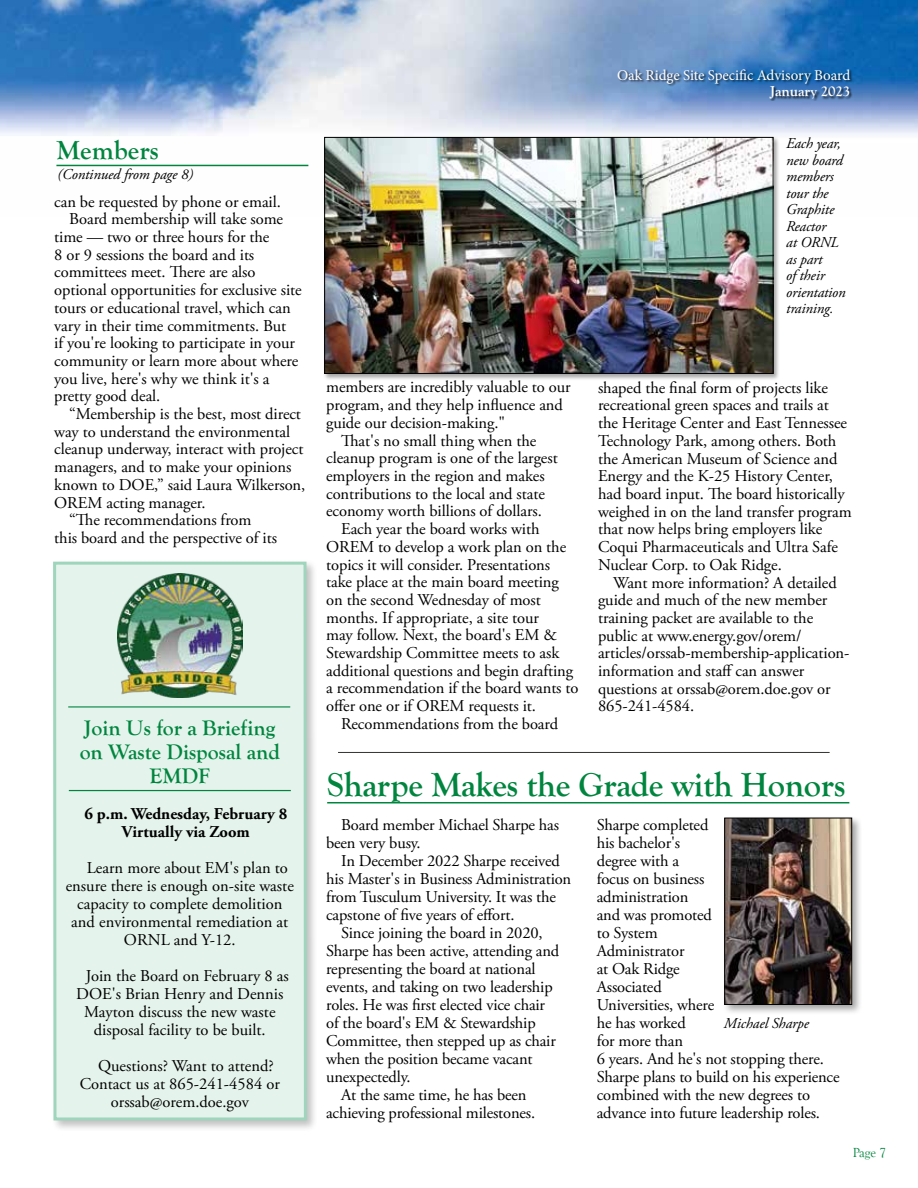
<style>
.page{position:relative;width:918px;height:1188px;background:#fff}
.page>*{position:absolute;margin:0;border:0;box-sizing:border-box;transform-origin:0 0}
.t1{font:700 34.5px "Goudy Old Style T";letter-spacing:-.01em;color:#00853f}
.t2{font:700 27px "Goudy Old Style T";color:#00853f}
.t3{font:700 21.75px/24.3px "Goudy Old Style T";color:#00853f;text-align:center}
.t4{font:16.5px/18px "Adobe Garamond Pro";letter-spacing:-.005em;color:#000}
.t5{font:700 16.5px/18px "Adobe Garamond Pro";color:#000;text-align:center}
.t6{font:italic 15px/16.5px "Adobe Garamond Pro";letter-spacing:-.01em;color:#000}
.t7{font:15px "Minion Pro";letter-spacing:-.005em;color:#fff}
.t8{font:700 15px "Goudy Old Style T";letter-spacing:-.005em;color:#fff}
.t9{font:13.5px "Goudy Old Style T";color:#00853f}
</style>
<div class="page">
<img style="left:0;top:0;width:918px;height:167px">
<div style="left:618px;top:68px;width:236px;height:33px;background:#000;opacity:.75"></div>
<hr style="left:56px;top:165px;width:252px;height:1px;background:#00853f">
<div style="left:323px;top:136px;width:457px;height:244px;background:#000;opacity:.36"></div>
<img style="left:326px;top:139px;width:445px;height:233px">
<div style="left:324px;top:137px;width:449px;height:237px;border:1px solid #000"></div>
<hr style="left:338px;top:752px;width:492px;height:1px;background:#323230">
<hr style="left:327px;top:802px;width:522px;height:1px;background:#00853f">
<div style="left:722px;top:816px;width:141px;height:200px;background:#000;opacity:.36"></div>
<img style="left:726px;top:820px;width:124px;height:183px">
<div style="left:724px;top:818px;width:128px;height:187px;border:1px solid #000"></div>
<div style="left:51px;top:559px;width:268px;height:573px;background:#000;opacity:.25"></div>
<div style="left:55px;top:563px;width:250px;height:556px;background:#e4f3eb"></div>
<hr style="left:69px;top:790px;width:222px;height:1px;background:#00853f">
<div style="left:53px;top:562px;width:254px;height:558px;border:3px solid #9fd5bc"></div>
<img style="left:118px;top:573px;width:124px;height:125px">
<hr style="left:68px;top:706px;width:222px;height:2px;background:#048543">
<h2 class="t2" style="left:56px;top:135px;width:104px">Members</h2>
<p class="t6" style="left:57px;top:166px;width:137px">(Continued from page 8)</p>
<p class="t4" style="left:54px;top:193px;width:228px">can be requested by phone or email.</p>
<p class="t4" style="left:69px;top:211px;width:215px">Board membership will take some</p>
<p class="t4" style="left:54px;top:228px;width:217px">time — two or three hours for the</p>
<p class="t4" style="left:54px;top:246px;width:202px">8 or 9 sessions the board and its</p>
<p class="t4" style="left:54px;top:264px;width:203px">committees meet. There are also</p>
<p class="t4" style="left:54px;top:281px;width:249px">optional opportunities for exclusive site</p>
<p class="t4" style="left:54px;top:299px;width:238px">tours or educational travel, which can</p>
<p class="t4" style="left:54px;top:317px;width:233px">vary in their time commitments. But</p>
<p class="t4" style="left:54px;top:335px;width:242px">if you're looking to participate in your</p>
<p class="t4" style="left:54px;top:352px;width:246px">community or learn more about where</p>
<p class="t4" style="left:54px;top:370px;width:217px">you live, here's why we think it's a</p>
<p class="t4" style="left:54px;top:388px;width:108px">pretty good deal.</p>
<p class="t4" style="left:69px;top:405px;width:233px">“Membership is the best, most direct</p>
<p class="t4" style="left:54px;top:423px;width:237px">way to understand the environmental</p>
<p class="t4" style="left:54px;top:441px;width:251px">cleanup underway, interact with project</p>
<p class="t4" style="left:54px;top:459px;width:239px">managers, and to make your opinions</p>
<p class="t4" style="left:54px;top:476px;width:253px">known to DOE,” said Laura Wilkerson,</p>
<p class="t4" style="left:54px;top:494px;width:153px">OREM acting manager.</p>
<p class="t4" style="left:69px;top:512px;width:184px">“The recommendations from</p>
<p class="t4" style="left:54px;top:529px;width:224px">this board and the perspective of its</p>
<h3 class="t3" style="left:80px;top:716px;width:202px">Join Us for a Briefing on Waste Disposal and<br>EMDF</h3>
<p class="t5" style="left:84px;top:805px;width:204px">6 p.m. Wednesday, February 8<br>Virtually via Zoom</p>
<p class="t4" style="left:87px;top:860px;width:203px">Learn more about EM's plan to</p>
<p class="t4" style="left:66px;top:878px;width:230px">ensure there is enough on-site waste</p>
<p class="t4" style="left:77px;top:896px;width:207px">capacity to complete demolition</p>
<p class="t4" style="left:71px;top:914px;width:219px">and environmental remediation at</p>
<p class="t4" style="left:124px;top:932px;width:113px">ORNL and Y-12.</p>
<p class="t4" style="left:76px;top:968px;width:214px;text-align:center">Join the Board on February 8 as<br>DOE's Brian Henry and Dennis<br>Mayton discuss the new waste disposal facility to be built.</p>
<p class="t4" style="left:98px;top:1058px;width:177px">Questions? Want to attend?</p>
<p class="t4" style="left:80px;top:1076px;width:202px">Contact us at 865-241-4584 or</p>
<p class="t4" style="left:111px;top:1094px;width:139px">orssab@orem.doe.gov</p>
<p class="t7" style="left:617px;top:65px;width:235px">Oak Ridge Site Specific Advisory Board</p>
<p class="t8" style="left:770px;top:83px;width:82px">January 2023</p>
<p class="t6" style="left:786px;top:135px;width:61px">Each year, new board members tour the<br>Graphite<br>Reactor<br>at ORNL as part<br>of their orientation training.</p>
<p class="t4" style="left:326px;top:379px;width:246px">members are incredibly valuable to our</p>
<p class="t4" style="left:326px;top:397px;width:238px">program, and they help influence and</p>
<p class="t4" style="left:326px;top:414px;width:180px">guide our decision-making."</p>
<p class="t4" style="left:341px;top:432px;width:197px">That's no small thing when the</p>
<p class="t4" style="left:326px;top:450px;width:233px">cleanup program is one of the largest</p>
<p class="t4" style="left:326px;top:467px;width:220px">employers in the region and makes</p>
<p class="t4" style="left:326px;top:485px;width:220px">contributions to the local and state</p>
<p class="t4" style="left:326px;top:503px;width:217px">economy worth billions of dollars.</p>
<p class="t4" style="left:341px;top:520px;width:200px">Each year the board works with</p>
<p class="t4" style="left:326px;top:538px;width:242px">OREM to develop a work plan on the</p>
<p class="t4" style="left:326px;top:556px;width:226px">topics it will consider. Presentations</p>
<p class="t4" style="left:326px;top:574px;width:234px">take place at the main board meeting</p>
<p class="t4" style="left:326px;top:591px;width:216px">on the second Wednesday of most</p>
<p class="t4" style="left:326px;top:609px;width:214px">months. If appropriate, a site tour</p>
<p class="t4" style="left:326px;top:627px;width:232px">may follow. Next, the board's EM &amp;</p>
<p class="t4" style="left:326px;top:644px;width:235px">Stewardship Committee meets to ask</p>
<p class="t4" style="left:326px;top:662px;width:249px">additional questions and begin drafting</p>
<p class="t4" style="left:326px;top:680px;width:254px">a recommendation if the board wants to</p>
<p class="t4" style="left:326px;top:698px;width:211px">offer one or if OREM requests it.</p>
<p class="t4" style="left:341px;top:715px;width:218px">Recommendations from the board</p>
<p class="t4" style="left:598px;top:379px;width:255px">shaped the final form of projects like recreational green spaces and trails at the Heritage Center and East Tennessee Technology Park, among others. Both the American Museum of Science and Energy and the K-25 History Center, had board input. The board historically weighed in on the land transfer program that now helps bring employers like Coqui Pharmaceuticals and Ultra Safe Nuclear Corp. to Oak Ridge.</p>
<p class="t4" style="left:598px;top:574px;width:253px;text-indent:15px">Want more information? A detailed guide and much of the new member training packet are available to the public at www.energy.gov/orem/ articles/orssab-membership-application&shy;information and staff can answer questions at orssab@orem.doe.gov or 865-241-4584.</p>
<h1 class="t1" style="left:327px;top:765px;width:520px">Sharpe Makes the Grade with Honors</h1>
<p class="t4" style="left:326px;top:816px;width:234px;text-indent:15px">Board member Michael Sharpe has been very busy.</p>
<p class="t4" style="left:341px;top:852px;width:220px">In December 2022 Sharpe received</p>
<p class="t4" style="left:326px;top:870px;width:247px">his Master's in Business Administration</p>
<p class="t4" style="left:326px;top:888px;width:231px">from Tusculum University. It was the</p>
<p class="t4" style="left:326px;top:906px;width:190px">capstone of five years of effort.</p>
<p class="t4" style="left:341px;top:924px;width:203px">Since joining the board in 2020,</p>
<p class="t4" style="left:326px;top:942px;width:235px">Sharpe has been active, attending and</p>
<p class="t4" style="left:326px;top:960px;width:211px">representing the board at national</p>
<p class="t4" style="left:326px;top:978px;width:228px">events, and taking on two leadership</p>
<p class="t4" style="left:326px;top:996px;width:220px">roles. He was first elected vice chair</p>
<p class="t4" style="left:326px;top:1014px;width:211px">of the board's EM &amp; Stewardship</p>
<p class="t4" style="left:326px;top:1032px;width:231px">Committee, then stepped up as chair</p>
<p class="t4" style="left:326px;top:1050px;width:208px">when the position became vacant</p>
<p class="t4" style="left:326px;top:1068px;width:86px">unexpectedly.</p>
<p class="t4" style="left:341px;top:1086px;width:187px">At the same time, he has been</p>
<p class="t4" style="left:326px;top:1104px;width:211px">achieving professional milestones.</p>
<p class="t4" style="left:597px;top:816px;width:244px">Sharpe completed<br>his bachelor's<br>degree with a<br>focus on business<br>administration<br>and was promoted<br>to System<br>Administrator<br>at Oak Ridge<br>Associated<br>Universities, where<br>he has worked<br>for more than<br>6 years. And he's not stopping there.<br>Sharpe plans to build on his experience combined with the new degrees to advance into future leadership roles.</p>
<p class="t6" style="left:724px;top:1015px;width:87px">Michael Sharpe</p>
<p class="t9" style="left:853px;top:1146px;width:35px">Page 7</p>
</div>
